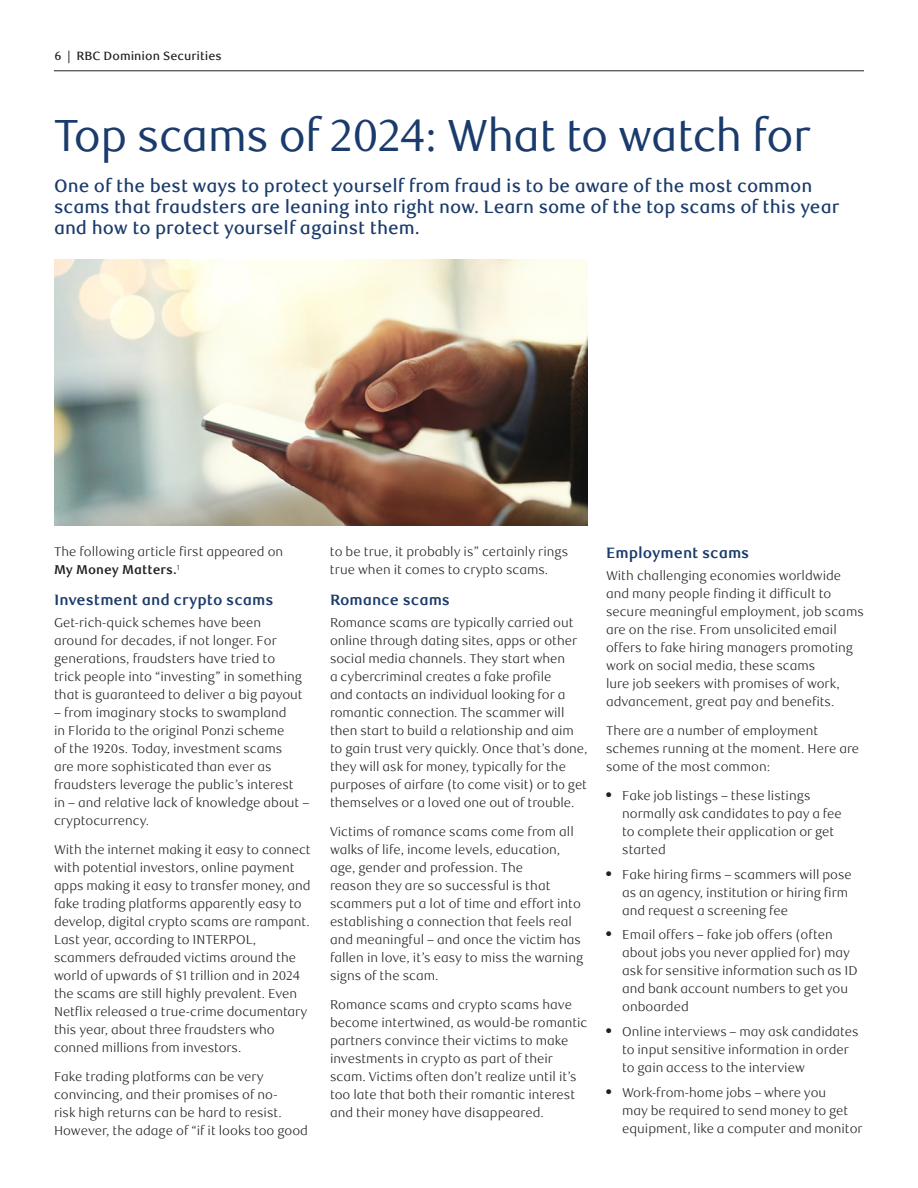
<style>
.page{position:relative;width:918px;height:1188px;background:#fff}
.page>*{position:absolute;margin:0;border:0;box-sizing:border-box;transform-origin:0 0}
.t1{font:45px "RBC Display";color:#1a3b6b}
.t2{font:500 18px/21px "RBC Text";color:#1a3b6b}
.t3{font:700 15px "RBC Text";color:#1a3b6b}
.t4{font:300 12.75px/18px "RBC Text";color:#231f20}
.t5{font:500 12px "RBC Text";color:#231f20}
.s1{font-weight:700}
</style>
<div class="page">
<hr style="left:54px;top:71px;width:810px;height:1px;background:#231f20">
<img style="left:54px;top:259px;width:534px;height:266px">
<p class="t5" style="left:54px;top:49px;width:169px">6 | RBC Dominion Securities</p>
<h1 class="t1" style="left:54px;top:110px;width:758px">Top scams of 2024: What to watch for</h1>
<h2 class="t2" style="left:54px;top:176px;width:787px">One of the best ways to protect yourself from fraud is to be aware of the most common scams that fraudsters are leaning into right now. Learn some of the top scams of this year and how to protect yourself against them.</h2>
<p class="t4" style="left:54px;top:543px;width:231px">The following article first appeared on<br><span class="s1">My Money Matters.</span><sup>1</sup></p>
<p class="t3" style="left:54px;top:590px;width:221px">Investment and crypto scams</p>
<p class="t4" style="left:54px;top:614px;width:250px">Get-rich-quick schemes have been around for decades, if not longer. For generations, fraudsters have tried to trick people into “investing” in something that is guaranteed to deliver a big payout</p>
<p class="t4" style="left:54px;top:704px;width:257px">– from imaginary stocks to swampland<br>in Florida to the original Ponzi scheme<br>of the 1920s. Today, investment scams<br>are more sophisticated than ever as fraudsters leverage the public’s interest<br>in – and relative lack of knowledge about – cryptocurrency.</p>
<p class="t4" style="left:54px;top:841px;width:258px">With the internet making it easy to connect with potential investors, online payment apps making it easy to transfer money, and fake trading platforms apparently easy to develop, digital crypto scams are rampant.<br>Last year, according to INTERPOL, scammers defrauded victims around the world of upwards of $1 trillion and in 2024 the scams are still highly prevalent. Even Netflix released a true-crime documentary this year, about three fraudsters who conned millions from investors.</p>
<p class="t4" style="left:54px;top:1068px;width:256px">Fake trading platforms can be very convincing, and their promises of no-<br>risk high returns can be hard to resist.<br>However, the adage of “if it looks too good</p>
<p class="t4" style="left:330px;top:543px;width:240px">to be true, it probably is” certainly rings true when it comes to crypto scams.</p>
<p class="t3" style="left:330px;top:590px;width:121px">Romance scams</p>
<p class="t4" style="left:330px;top:614px;width:259px">Romance scams are typically carried out online through dating sites, apps or other social media channels. They start when<br>a cybercriminal creates a fake profile<br>and contacts an individual looking for a romantic connection. The scammer will then start to build a relationship and aim to gain trust very quickly. Once that’s done, they will ask for money, typically for the purposes of airfare (to come visit) or to get themselves or a loved one out of trouble.</p>
<p class="t4" style="left:330px;top:823px;width:255px">Victims of romance scams come from all walks of life, income levels, education, age, gender and profession. The<br>reason they are so successful is that scammers put a lot of time and effort into establishing a connection that feels real and meaningful – and once the victim has fallen in love, it’s easy to miss the warning signs of the scam.</p>
<p class="t4" style="left:330px;top:996px;width:259px">Romance scams and crypto scams have become intertwined, as would-be romantic partners convince their victims to make investments in crypto as part of their scam. Victims often don’t realize until it’s too late that both their romantic interest and their money have disappeared.</p>
<p class="t3" style="left:606px;top:544px;width:145px">Employment scams</p>
<p class="t4" style="left:606px;top:567px;width:259px">With challenging economies worldwide and many people finding it difficult to secure meaningful employment, job scams are on the rise. From unsolicited email offers to fake hiring managers promoting work on social media, these scams<br>lure job seekers with promises of work, advancement, great pay and benefits.</p>
<p class="t4" style="left:606px;top:722px;width:255px">There are a number of employment schemes running at the moment. Here are some of the most common:</p>
<p class="t4" style="left:622px;top:787px;width:221px;text-indent:-16px">● Fake job listings – these listings normally ask candidates to pay a fee to complete their application or get started</p>
<p class="t4" style="left:622px;top:866px;width:231px;text-indent:-16px">● Fake hiring firms – scammers will pose as an agency, institution or hiring firm and request a screening fee</p>
<p class="t4" style="left:622px;top:926px;width:237px;text-indent:-16px">● Email offers – fake job offers (often about jobs you never applied for) may ask for sensitive information such as ID and bank account numbers to get you onboarded</p>
<p class="t4" style="left:622px;top:1023px;width:238px;text-indent:-16px">● Online interviews – may ask candidates to input sensitive information in order to gain access to the interview</p>
<p class="t4" style="left:622px;top:1084px;width:242px;text-indent:-16px">● Work-from-home jobs – where you<br>may be required to send money to get equipment, like a computer and monitor</p>
</div>
